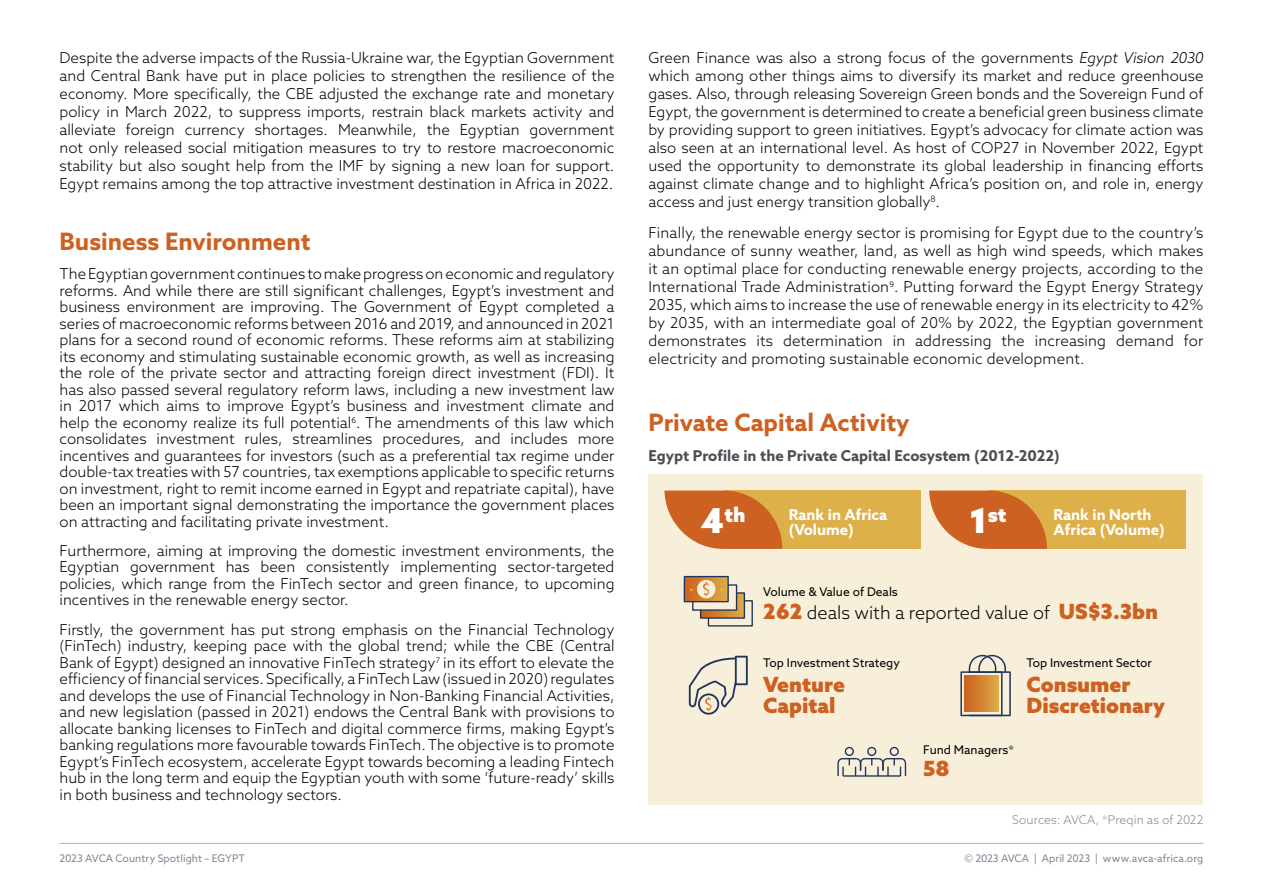
<style>
.page{position:relative;width:1263px;height:893px;background:#fff}
.page>*{position:absolute;margin:0;border:0;box-sizing:border-box;transform-origin:0 0}
.t1{font:700 24px "Azo Sans";color:#cc6121}
.Body_copy{font:900 21px/21px "Azo Sans";color:#cc6121}
.Body_copy-2{font:900 20.1px "Azo Sans";color:#fff}
.Body_copy-3{font:300 18px "Azo Sans";color:#000}
.Body_copy-4{font:300 15px/16.5px "Azo Sans";color:#000;text-align:justify}
.Body_copy-5{font:700 15px "Azo Sans";color:#4b4f54}
.Body_copy-6{font:700 15px/15px "Azo Sans";color:#fff}
.Body_copy-7{font:12px "Azo Sans";color:#000}
.t2{font:300 12px "Azo Sans";letter-spacing:.01em;color:#7d8995}
.t3{font:10.5px "Azo Sans";letter-spacing:.005em;color:#7d8995}
.s1{font-style:italic}
.s2{font-size:34.5px}
.s3{font-weight:900;font-size:21px;color:#cc6121}
</style>
<div class="page">
<div style="left:648px;top:474px;width:555px;height:331px;background:#f8efdb"></div>
<div style="left:724px;top:490px;width:197px;height:59px;background:#deb04a"></div>
<div style="left:989px;top:490px;width:196px;height:59px;background:#deb04a"></div>
<svg style="left:684px;top:578px;width:69px;height:49px"></svg>
<div style="left:684px;top:576px;width:45px;height:26px;border:1px solid #203459"></div>
<svg style="left:689px;top:656px;width:59px;height:59px"></svg>
<div style="left:845px;top:747px;width:9px;height:9px;border:1px solid #203459;border-radius:50%"></div>
<div style="left:867px;top:747px;width:9px;height:9px;border:1px solid #203459;border-radius:50%"></div>
<div style="left:890px;top:747px;width:9px;height:9px;border:1px solid #203459;border-radius:50%"></div>
<svg style="left:837px;top:758px;width:70px;height:19px"></svg>
<hr style="left:843px;top:775px;width:57px;height:2px;background:#203459">
<svg style="left:960px;top:655px;width:51px;height:61px"></svg>
<svg style="left:664px;top:491px;width:118px;height:58px"></svg>
<svg style="left:929px;top:491px;width:118px;height:58px"></svg>
<hr style="left:60px;top:843px;width:1143px;height:1px;background:#deb04a">
<p class="Body_copy-4" style="left:60px;top:48px;width:556px;line-height:18px">Despite the adverse impacts of the Russia-Ukraine war, the Egyptian Government and Central Bank have put in place policies to strengthen the resilience of the economy. More specifically, the CBE adjusted the exchange rate and monetary policy in March 2022, to suppress imports, restrain black markets activity and alleviate foreign currency shortages. Meanwhile, the Egyptian government not only released social mitigation measures to try to restore macroeconomic stability but also sought help from the IMF by signing a new loan for support.<br>Egypt remains among the top attractive investment destination in Africa in 2022.</p>
<h2 class="t1" style="left:60px;top:225px;width:253px">Business Environment</h2>
<p class="Body_copy-4" style="left:60px;top:265px;width:556px">The Egyptian government continues to make progress on economic and regulatory reforms. And while there are still significant challenges, Egypt’s investment and business environment are improving. The Government of Egypt completed a series of macroeconomic reforms between 2016 and 2019, and announced in 2021 plans for a second round of economic reforms. These reforms aim at stabilizing its economy and stimulating sustainable economic growth, as well as increasing the role of the private sector and attracting foreign direct investment (FDI). It has also passed several regulatory reform laws, including a new investment law in 2017 which aims to improve Egypt’s business and investment climate and help the economy realize its full potential<sup>6</sup>. The amendments of this law which consolidates investment rules, streamlines procedures, and includes more incentives and guarantees for investors (such as a preferential tax regime under double-tax treaties with 57 countries, tax exemptions applicable to specific returns on investment, right to remit income earned in Egypt and repatriate capital), have been an important signal demonstrating the importance the government places on attracting and facilitating private investment.</p>
<p class="Body_copy-4" style="left:60px;top:542px;width:556px">Furthermore, aiming at improving the domestic investment environments, the Egyptian government has been consistently implementing sector-targeted policies, which range from the FinTech sector and green finance, to upcoming incentives in the renewable energy sector.</p>
<p class="Body_copy-4" style="left:60px;top:621px;width:556px">Firstly, the government has put strong emphasis on the Financial Technology (FinTech) industry, keeping pace with the global trend; while the CBE (Central Bank of Egypt) designed an innovative FinTech strategy<sup>7</sup> in its effort to elevate the efficiency of financial services. Specifically, a FinTech Law (issued in 2020) regulates and develops the use of Financial Technology in Non-Banking Financial Activities, and new legislation (passed in 2021) endows the Central Bank with provisions to allocate banking licenses to FinTech and digital commerce firms, making Egypt’s banking regulations more favourable towards FinTech. The objective is to promote Egypt’s FinTech ecosystem, accelerate Egypt towards becoming a leading Fintech hub in the long term and equip the Egyptian youth with some ‘future-ready’ skills in both business and technology sectors.</p>
<p class="Body_copy-4" style="left:648px;top:48px;width:556px;line-height:18px">Green Finance was also a strong focus of the governments <span class="s1">Egypt Vision 2030 </span>which among other things aims to diversify its market and reduce greenhouse gases. Also, through releasing Sovereign Green bonds and the Sovereign Fund of Egypt, the government is determined to create a beneficial green business climate by providing support to green initiatives. Egypt’s advocacy for climate action was also seen at an international level. As host of COP27 in November 2022, Egypt used the opportunity to demonstrate its global leadership in financing efforts against climate change and to highlight Africa’s position on, and role in, energy access and just energy transition globally<sup>8</sup>.</p>
<p class="Body_copy-4" style="left:648px;top:223px;width:556px;line-height:18px">Finally, the renewable energy sector is promising for Egypt due to the country’s abundance of sunny weather, land, as well as high wind speeds, which makes it an optimal place for conducting renewable energy projects, according to the International Trade Administration<sup>9</sup>. Putting forward the Egypt Energy Strategy 2035, which aims to increase the use of renewable energy in its electricity to 42% by 2035, with an intermediate goal of 20% by 2022, the Egyptian government demonstrates its determination in addressing the increasing demand for electricity and promoting sustainable economic development.</p>
<h2 class="t1" style="left:648px;top:407px;width:263px">Private Capital Activity</h2>
<p class="Body_copy-5" style="left:648px;top:446px;width:413px">Egypt Profile in the Private Capital Ecosystem (2012-2022)</p>
<p class="Body_copy-2" style="left:701px;top:501px;width:46px"><span class="s2">4</span>th</p>
<p class="Body_copy-2" style="left:969px;top:501px;width:39px"><span class="s2">1</span>st</p>
<p class="Body_copy-6" style="left:789px;top:507px;width:100px">Rank in Africa (Volume)</p>
<p class="Body_copy-6" style="left:1053px;top:507px;width:113px">Rank in North<br>Africa (Volume)</p>
<p class="Body_copy-7" style="left:763px;top:584px;width:136px">Volume &amp; Value of Deals</p>
<p class="Body_copy-3" style="left:763px;top:600px;width:396px"><span class="s3">262</span> deals with a reported value of <span class="s3">US$3.3bn</span></p>
<p class="Body_copy-7" style="left:763px;top:655px;width:138px">Top Investment Strategy</p>
<p class="Body_copy" style="left:763px;top:674px;width:83px">Venture<br>Capital</p>
<p class="Body_copy-7" style="left:1026px;top:655px;width:127px">Top Investment Sector</p>
<p class="Body_copy" style="left:1026px;top:674px;width:140px">Consumer<br>Discretionary</p>
<p class="Body_copy-7" style="left:923px;top:742px;width:92px">Fund Managers*</p>
<p class="Body_copy" style="left:923px;top:758px;width:28px">58</p>
<p class="t2" style="left:1012px;top:812px;width:193px">Sources: AVCA, *Preqin as of 2022</p>
<p class="t3" style="left:60px;top:851px;width:187px">2023 AVCA Country Spotlight – EGYPT</p>
<p class="t3" style="left:965px;top:851px;width:240px">© 2023 AVCA | April 2023 | www.avca-africa.org</p>
</div>
